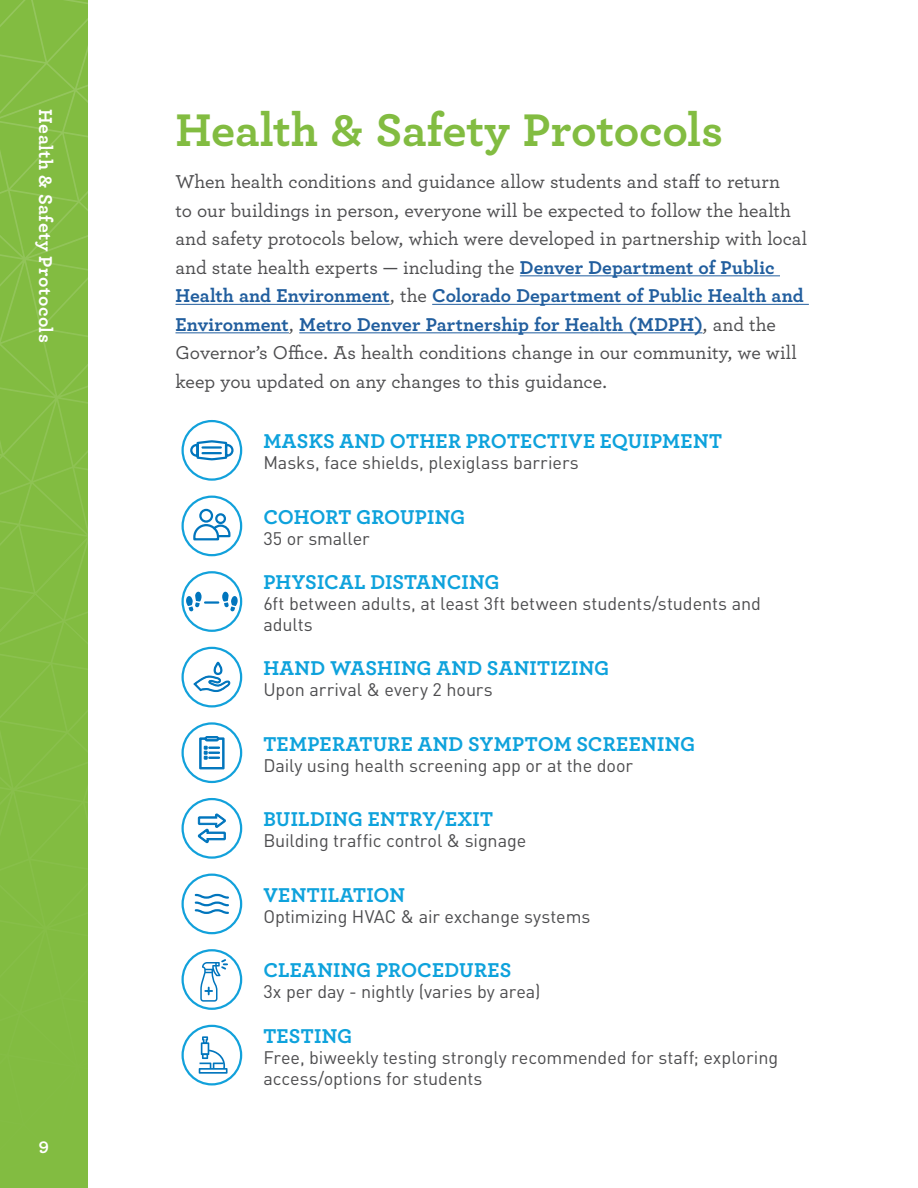
<style>
.page{position:relative;width:918px;height:1188px;background:#fff}
.page>*{position:absolute;margin:0;border:0;box-sizing:border-box;transform-origin:0 0}
.t1{font:700 48px "Archer Pro";letter-spacing:-.005em;color:#82bc41}
.t2{font:700 21px "Archer Pro";letter-spacing:.01em;color:#0ea2dc}
.t3{font:500 19.5px/28.5px "Archer Pro";color:#4d4d4f}
.t4{font:700 19.5px "Archer Pro";letter-spacing:.025em;color:#fff}
.t5{font:18px/21px "DIN Pro";letter-spacing:-.005em;color:#4d4d4f}
.t6{font:700 17.4px "Archer Pro";color:#fff}
.s1{font-weight:700;color:#215e9e}
</style>
<div class="page">
<div style="left:0;top:0;width:88px;height:1188px;background:#82bc41"></div>
<hr style="left:520px;top:275px;width:260px;height:1px;background:#215e9e">
<hr style="left:176px;top:304px;width:214px;height:1px;background:#215e9e">
<hr style="left:432px;top:304px;width:377px;height:1px;background:#215e9e">
<hr style="left:176px;top:332px;width:113px;height:1px;background:#215e9e">
<hr style="left:299px;top:332px;width:403px;height:1px;background:#215e9e">
<div style="left:182px;top:420px;width:60px;height:61px;border:2px solid #12a1db;border-radius:50%"></div>
<svg style="left:190px;top:440px;width:44px;height:21px"></svg>
<svg style="left:193px;top:508px;width:38px;height:33px"></svg>
<div style="left:182px;top:496px;width:60px;height:60px;border:2px solid #12a1db;border-radius:50%"></div>
<div style="left:182px;top:571px;width:60px;height:61px;border:2px solid #12a1db;border-radius:50%"></div>
<svg style="left:185px;top:591px;width:53px;height:21px"></svg>
<div style="left:182px;top:647px;width:60px;height:61px;border:2px solid #12a1db;border-radius:50%"></div>
<svg style="left:193px;top:663px;width:38px;height:29px"></svg>
<div style="left:182px;top:722px;width:60px;height:61px;border:2px solid #12a1db;border-radius:50%"></div>
<div style="left:205px;top:736px;width:14px;height:5px;border:1px solid #0075bd;border-radius:2px"></div>
<svg style="left:199px;top:737px;width:26px;height:33px"></svg>
<div style="left:182px;top:798px;width:60px;height:61px;border:2px solid #12a1db;border-radius:50%"></div>
<svg style="left:197px;top:813px;width:29px;height:31px"></svg>
<div style="left:182px;top:874px;width:60px;height:60px;border:2px solid #12a1db;border-radius:50%"></div>
<svg style="left:194px;top:893px;width:35px;height:21px"></svg>
<div style="left:182px;top:949px;width:60px;height:61px;border:2px solid #12a1db;border-radius:50%"></div>
<svg style="left:200px;top:959px;width:28px;height:43px"></svg>
<div style="left:182px;top:1025px;width:60px;height:61px;border:2px solid #12a1db;border-radius:50%"></div>
<svg style="left:199px;top:1036px;width:29px;height:38px"></svg>
<p class="t4" style="left:61px;top:109px;width:235px;rotate:90deg">Health &amp; Safety Protocols</p>
<p class="t6" style="left:39px;top:1134px;width:12px">9</p>
<h1 class="t1" style="left:176px;top:93px;width:549px">Health &amp; Safety Protocols</h1>
<p class="t3" style="left:176px;top:167px;width:633px">When health conditions and guidance allow students and staff to return<br>to our buildings in person, everyone will be expected to follow the health and safety protocols below, which were developed in partnership with local and state health experts — including the <span class="s1">Denver Department of Public Health and Environment</span>, the <span class="s1">Colorado Department of Public Health and Environment</span>, <span class="s1">Metro Denver Partnership for Health (MDPH</span> ,<span class="s1">)</span> and the Governor s’ Office. As health conditions change in our community, we will keep you updated on any changes to this guidance.</p>
<p class="t2" style="left:263px;top:425px;width:460px">MASKS AND OTHER PROTECTIVE EQUIPMENT</p>
<p class="t5" style="left:263px;top:451px;width:317px">Masks, face shields, plexiglass barriers</p>
<p class="t2" style="left:263px;top:500px;width:204px">COHORT GROUPING</p>
<p class="t5" style="left:263px;top:527px;width:108px">35 or smaller</p>
<p class="t2" style="left:263px;top:565px;width:238px">PHYSICAL DISTANCING</p>
<p class="t5" style="left:263px;top:592px;width:499px">6ft between adults, at least 3ft between students/students and adults</p>
<p class="t2" style="left:263px;top:651px;width:348px">HAND WASHING AND SANITIZING</p>
<p class="t5" style="left:263px;top:678px;width:231px">Upon arrival &amp; every 2 hours</p>
<p class="t2" style="left:263px;top:727px;width:434px">TEMPERATURE AND SYMPTOM SCREENING</p>
<p class="t5" style="left:263px;top:754px;width:371px">Daily using health screening app or at the door</p>
<p class="t2" style="left:263px;top:803px;width:231px">BUILDING ENTRY/EXIT</p>
<p class="t5" style="left:263px;top:829px;width:264px">Building traffic control &amp; signage</p>
<p class="t2" style="left:263px;top:878px;width:143px">VENTILATION</p>
<p class="t5" style="left:263px;top:905px;width:329px">Optimizing HVAC &amp; air exchange systems</p>
<p class="t2" style="left:263px;top:954px;width:250px">CLEANING PROCEDURES</p>
<p class="t5" style="left:263px;top:981px;width:279px">x3 per day - nightly (varies by area(</p>
<p class="t2" style="left:263px;top:1019px;width:90px">TESTING</p>
<p class="t5" style="left:263px;top:1046px;width:516px">Free, biweekly testing strongly recommended for staff; exploring access/options for students</p>
</div>
